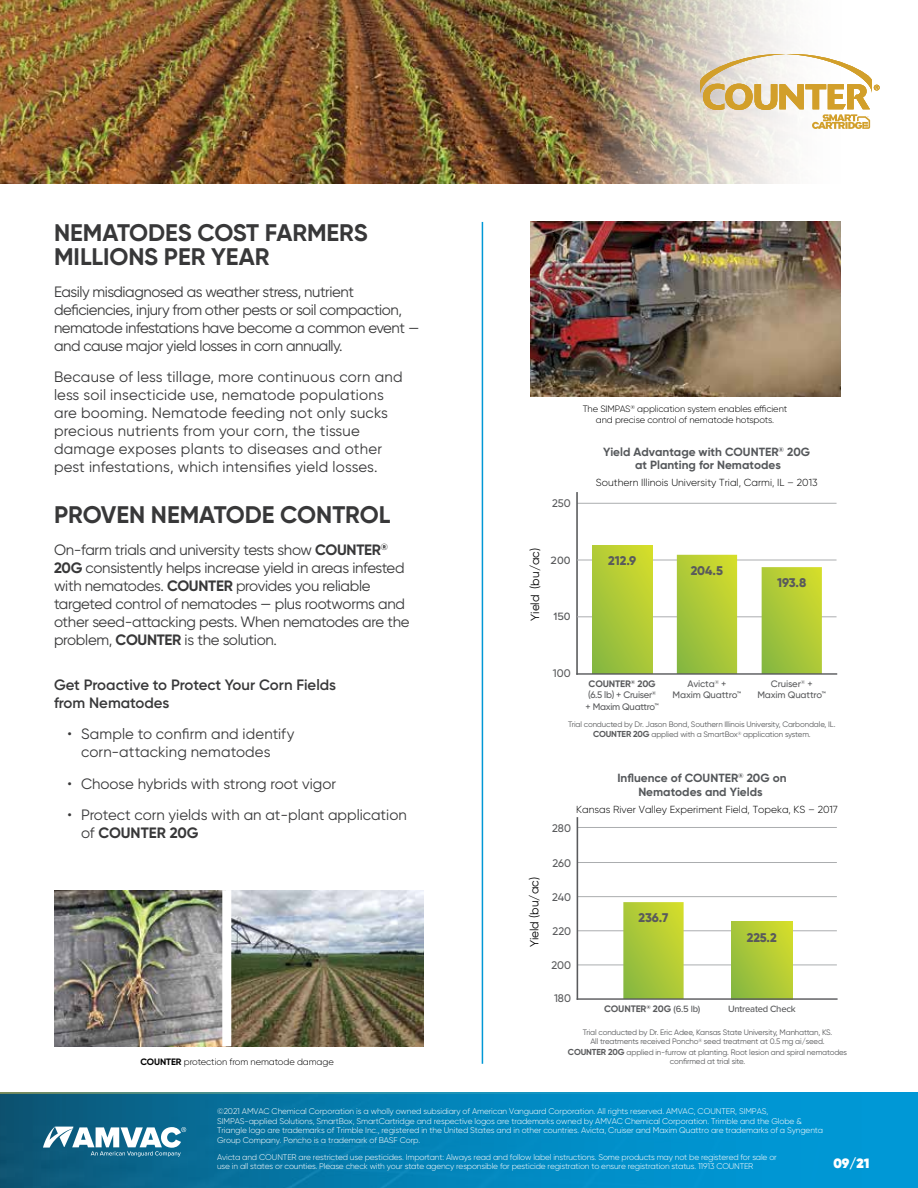
<style>
.page{position:relative;width:918px;height:1188px;background:#fff}
.page>*{position:absolute;margin:0;border:0;box-sizing:border-box;transform-origin:0 0}
.t1{font:700 24px/24px "Gilroy";color:#383839}
.t2{font:15px/18px "Gilroy";letter-spacing:-.02em;color:#383839}
.t3{font:15px/18px "Gilroy";letter-spacing:.015em;color:#383839}
.t4{font:15px/18px "Gilroy";color:#383839}
.t5{font:15px/18px "Gilroy";letter-spacing:.01em;color:#383839}
.t6{font:600 15px/18px "Gilroy";color:#383839}
.t7{font:800 13.5px "Gilroy";color:#fff}
.t8{font:800 12.6px "Gilroy";letter-spacing:-.005em;color:#595a5c}
.t9{font:700 11.85px/13.4px "Gilroy";color:#55585b;text-align:center}
.t10{font:11.85px "Gilroy";color:#000}
.t11{font:500 10.95px "Gilroy";color:#595a5c}
.t12{font:500 10.95px "Proxima Nova";color:#595a5c}
.t13{font:300 10.2px "Gilroy";color:#000}
.t14{font:500 9.45px/11.6px "Gilroy";letter-spacing:-.025em;color:#595a5c}
.t15{font:700 9.45px "Gilroy";color:#595a5c}
.t16{font:500 9.45px "Proxima Nova";letter-spacing:-.025em;color:#595a5c}
.t17{font:300 9.3px/11.1px "Gilroy";letter-spacing:-.01em;color:#000;text-align:center}
.t18{font:300 8.25px/9.8px "Gilroy";letter-spacing:-.015em;color:#fff}
.t19{font:7.8px/9.4px "Gilroy";letter-spacing:-.015em;color:#595a5c;text-align:center}
.t20{font:5.55px "Gilroy";color:#595a5c}
.s1{font-weight:700}
.s2{font-weight:700;font-size:8.7px}
</style>
<div class="page">
<img style="left:0;top:0;width:790px;height:184px">
<svg style="left:0;top:1092px;width:918px;height:96px;background:#0481b4"></svg>
<hr style="left:482px;top:222px;width:1px;height:842px;background:#0098d6">
<img style="left:54px;top:890px;width:369px;height:156px">
<img style="left:530px;top:222px;width:310px;height:174px">
<hr style="left:577px;top:503px;width:260px;height:1px;background:#abadaf">
<hr style="left:576px;top:493px;width:2px;height:181px;background:#595a5c">
<hr style="left:577px;top:560px;width:260px;height:1px;background:#abadaf">
<hr style="left:577px;top:616px;width:260px;height:1px;background:#abadaf">
<svg style="left:592px;top:545px;width:60px;height:128px;background:#adc937"></svg>
<svg style="left:677px;top:555px;width:60px;height:118px;background:#adc937"></svg>
<svg style="left:762px;top:567px;width:60px;height:106px;background:#aec937"></svg>
<hr style="left:577px;top:673px;width:260px;height:2px;background:#595a5c">
<svg style="left:43px;top:1126px;width:143px;height:31px"></svg>
<hr style="left:577px;top:827px;width:260px;height:1px;background:#abadaf">
<hr style="left:577px;top:965px;width:260px;height:1px;background:#abadaf">
<hr style="left:577px;top:930px;width:260px;height:1px;background:#abadaf">
<hr style="left:577px;top:896px;width:260px;height:1px;background:#abadaf">
<hr style="left:577px;top:862px;width:260px;height:1px;background:#abadaf">
<hr style="left:577px;top:818px;width:1px;height:181px;background:#595a5c">
<svg style="left:623px;top:902px;width:61px;height:96px;background:#afca39"></svg>
<svg style="left:732px;top:922px;width:60px;height:76px;background:#aec937"></svg>
<hr style="left:577px;top:998px;width:260px;height:2px;background:#595a5c">
<div style="left:222px;top:890px;width:9px;height:156px;background:#fff"></div>
<svg style="left:700px;top:52px;width:180px;height:77px"></svg>
<h1 class="t1" style="left:54px;top:221px;width:315px">NEMATODES COST FARMERS<br>MILLIONS PER YEAR</h1>
<h2 class="t2" style="left:54px;top:282px;width:367px">Easily misdiagnosed as weather stress, nutrient deficiencies, injury from other pests or soil compaction, nematode infestations have become a common event — and cause major yield losses in corn annually.</h2>
<p class="t3" style="left:54px;top:368px;width:350px">Because of less tillage, more continuous corn and less soil insecticide use, nematode populations are booming. Nematode feeding not only sucks precious nutrients from your corn, the tissue damage exposes plants to diseases and other pest infestations, which intensifies yield losses.</p>
<h1 class="t1" style="left:54px;top:503px;width:338px">PROVEN NEMATODE CONTROL</h1>
<p class="t2" style="left:54px;top:540px;width:357px">On-farm trials and university tests show <span class="s1">COUNTER</span><sup>® </sup><span class="s1">20G</span> consistently helps increase yield in areas infested with nematodes. <span class="s1">COUNTER</span> provides you reliable targeted control of nematodes — plus rootworms and other seed-attacking pests. When nematodes are the problem, <span class="s1">COUNTER</span> is the solution.</p>
<h2 class="t6" style="left:54px;top:675px;width:284px">Get Proactive to Protect Your Corn Fields from Nematodes</h2>
<h2 class="t5" style="left:81px;top:725px;width:215px;text-indent:-14px">• Sample to confirm and identify corn-attacking nematodes</h2>
<h2 class="t4" style="left:68px;top:774px;width:270px">• Choose hybrids with strong root vigor</h2>
<h2 class="t4" style="left:81px;top:806px;width:327px;text-indent:-14px">• Protect corn yields with an at-plant application of <span class="s1">COUNTER 20G</span></h2>
<p class="t17" style="left:141px;top:1056px;width:195px"><span class="s1">COUNTER</span> protection from nematode damage</p>
<h3 class="t11" style="left:552px;top:496px;width:20px">250</h3>
<p class="t17" style="left:583px;top:403px;width:206px">The SIMPAS<sup>®</sup> application system enables efficient and precise control of nematode hotspots.</p>
<h3 class="t9" style="left:603px;top:445px;width:209px">Yield Advantage with COUNTER<sup>®</sup> 20G at Planting for Nematodes</h3>
<p class="t13" style="left:596px;top:477px;width:223px">Southern Illinois University Trial, Carmi, IL – 2013</p>
<h3 class="t10" style="left:528px;top:621px;width:75px;rotate:-90deg">Yield (bu/ac)</h3>
<h3 class="t12" style="left:551px;top:552px;width:22px">200</h3>
<h3 class="t12" style="left:553px;top:608px;width:19px">150</h3>
<h3 class="t8" style="left:608px;top:552px;width:29px">212.9</h3>
<h3 class="t8" style="left:691px;top:562px;width:34px">204.5</h3>
<h3 class="t8" style="left:777px;top:575px;width:31px">193.8</h3>
<h3 class="t11" style="left:553px;top:667px;width:19px">100</h3>
<p class="t15" style="left:589px;top:677px;width:69px;rotate:1deg">COUNTER<sup>®</sup> 20G</p>
<p class="t14" style="left:586px;top:689px;width:75px">(6.5 lb) + Cruiser<sup>® </sup>+ Maxim Quattro™</p>
<p class="t14" style="left:673px;top:677px;width:70px;text-indent:49px;rotate:1deg">+<br>Maxim Quattro™</p>
<p class="t14" style="left:771px;top:678px;width:31px;rotate:1deg">Cruiser</p>
<p class="t20" style="left:801px;top:679px;width:6px">®</p>
<p class="t14" style="left:688px;top:678px;width:29px;rotate:1deg">Avicta</p>
<p class="t20" style="left:715px;top:679px;width:6px">®</p>
<p class="t14" style="left:758px;top:677px;width:70px;text-indent:50px;rotate:1deg">+<br>Maxim Quattro™</p>
<p class="t19" style="left:568px;top:719px;width:269px;line-height:10.4px">Trial conducted by Dr. Jason Bond, Southern Illinois University, Carbondale, IL.<br><span class="s2">COUNTER 20G</span> applied with a SmartBox<sup>®</sup> application system.</p>
<h3 class="t10" style="left:527px;top:947px;width:72px;rotate:-90deg">Yield (bu/ac)</h3>
<h3 class="t9" style="left:617px;top:772px;width:171px">Influence of COUNTER<sup>®</sup> 20G on<br>Nematodes and Yields</h3>
<p class="t13" style="left:576px;top:803px;width:263px">Kansas River Valley Experiment Field, Topeka, KS – 2017</p>
<h3 class="t11" style="left:552px;top:821px;width:20px">280</h3>
<h3 class="t11" style="left:553px;top:856px;width:20px">260</h3>
<h3 class="t11" style="left:552px;top:890px;width:20px">240</h3>
<h3 class="t11" style="left:553px;top:924px;width:20px">220</h3>
<h3 class="t11" style="left:551px;top:958px;width:21px">200</h3>
<h3 class="t11" style="left:554px;top:992px;width:18px">180</h3>
<h3 class="t8" style="left:638px;top:909px;width:32px">236.7</h3>
<p class="t15" style="left:604px;top:1002px;width:69px;rotate:1deg">COUNTER<sup>®</sup> 20G</p>
<p class="t16" style="left:674px;top:1002px;width:28px">(6.5 lb)</p>
<h3 class="t8" style="left:747px;top:929px;width:32px">225.2</h3>
<p class="t16" style="left:728px;top:1002px;width:69px">Untreated Check</p>
<p class="t19" style="left:583px;top:1027px;width:251px">Trial conducted by Dr. Eric Adee, Kansas State University, Manhattan, KS.<br>All treatments received Poncho<sup>®</sup> seed treatment at 0.5 mg ai/seed.</p>
<p class="t19" style="left:568px;top:1047px;width:281px"><span class="s2">COUNTER 20G</span> applied in-furrow at planting. Root lesion and spiral nematodes confirmed at trial site.</p>
<p class="t18" style="left:217px;top:1106px;width:608px">©2021 AMVAC Chemical Corporation is a wholly owned subsidiary of American Vanguard Corporation. All rights reserved. AMVAC, COUNTER, SIMPAS, SIMPAS-applied Solutions, SmartBox, SmartCartridge and respective logos are trademarks owned by AMVAC Chemical Corporation. Trimble and the Globe &amp; Triangle logo are trademarks of Trimble Inc., registered in the United States and in other countries. Avicta, Cruiser and Maxim Quattro are trademarks of a Syngenta Group Company. Poncho is a trademark of BASF Corp.</p>
<p class="t18" style="left:217px;top:1152px;width:561px">Avicta and COUNTER are restricted use pesticides. Important: Always read and follow label instructions. Some products may not be registered for sale or use in all states or counties. Please check with your state agency responsible for pesticide registration to ensure registration status. 11913 COUNTER</p>
<h3 class="t7" style="left:833px;top:1155px;width:38px">09/21</h3>
</div>
